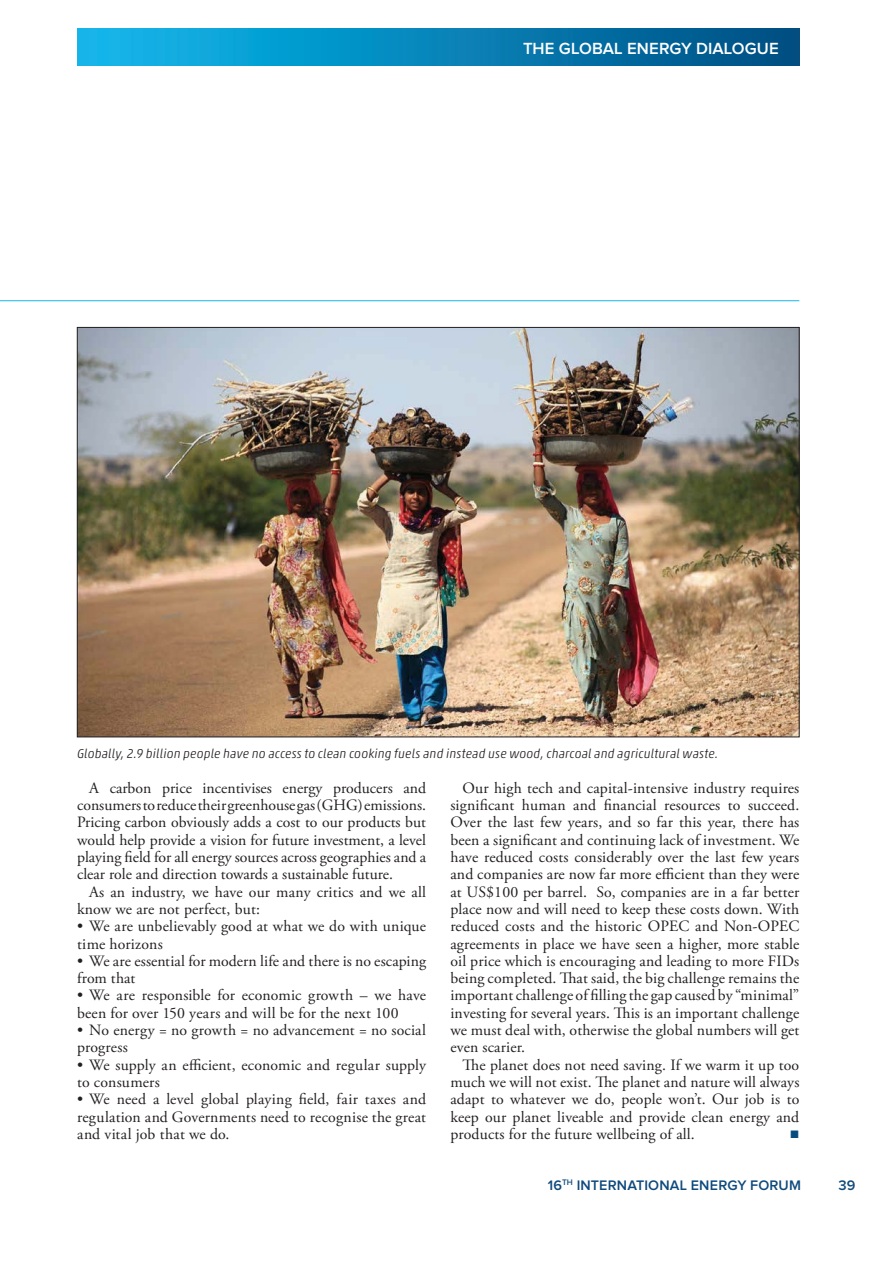
<style>
.page{position:relative;width:893px;height:1263px;background:#fff}
.page>*{position:absolute;margin:0;border:0;box-sizing:border-box;transform-origin:0 0}
.t1{font:600 16.8px "Proxima Nova";letter-spacing:.005em;color:#fff}
.t2{font:15.75px/17.2px "Adobe Garamond Pro";letter-spacing:.01em;color:#231f20}
.t3{font:600 14.25px "Proxima Nova";letter-spacing:.01em;color:#0f4a7d}
.t4{font:italic 300 12.9px "Akko Rounded Pro";letter-spacing:.005em;color:#231f20}
</style>
<div class="page">
<div style="left:77px;top:29px;width:722px;height:36px;background:linear-gradient(to right,#10bbf0,#004f83)"></div>
<hr style="left:0;top:300px;width:799px;height:1px;background:#17b4e9">
<img style="left:79px;top:329px;width:718px;height:406px">
<p class="t1" style="left:523px;top:38px;width:257px">THE GLOBAL ENERGY DIALOGUE</p>
<p class="t4" style="left:77px;top:749px;width:643px">Globally, 2.9 billion people have no access to clean cooking fuels and instead use wood, charcoal and agricultural waste.</p>
<p class="t2" style="left:77px;top:780px;width:350px;text-align:justify;text-indent:12px">A carbon price incentivises energy producers and consumers to reduce their greenhouse gas (GHG) emissions.<br>Pricing carbon obviously adds a cost to our products but would help provide a vision for future investment, a level playing field for all energy sources across geographies and a clear role and direction towards a sustainable future.</p>
<p class="t2" style="left:77px;top:884px;width:350px;text-indent:12px">As an industry, we have our many critics and we all know we are not perfect, but:</p>
<p class="t2" style="left:77px;top:919px;width:350px">• We are unbelievably good at what we do with unique time horizons</p>
<p class="t2" style="left:77px;top:953px;width:351px">• We are essential for modern life and there is no escaping from that</p>
<p class="t2" style="left:77px;top:988px;width:350px">• We are responsible for economic growth – we have been for over 150 years and will be for the next 100</p>
<p class="t2" style="left:77px;top:1023px;width:351px">• No energy = no growth = no advancement = no social progress</p>
<p class="t2" style="left:77px;top:1057px;width:350px">• We supply an efficient, economic and regular supply to consumers</p>
<p class="t2" style="left:77px;top:1092px;width:350px;text-align:justify">• We need a level global playing field, fair taxes and regulation and Governments need to recognise the great and vital job that we do.</p>
<p class="t2" style="left:450px;top:780px;width:350px;text-align:justify;text-indent:12px">Our high tech and capital-intensive industry requires significant human and financial resources to succeed.<br>Over the last few years, and so far this year, there has been a significant and continuing lack of investment. We have reduced costs considerably over the last few years and companies are now far more efficient than they were at US$100 per barrel. So, companies are in a far better place now and will need to keep these costs down. With reduced costs and the historic OPEC and Non-OPEC agreements in place we have seen a higher, more stable oil price which is encouraging and leading to more FIDs being completed. That said, the big challenge remains the important challenge of filling the gap caused by “minimal” investing for several years. This is an important challenge we must deal with, otherwise the global numbers will get even scarier.</p>
<p class="t2" style="left:450px;top:1057px;width:350px;text-align:justify;text-indent:12px">The planet does not need saving. If we warm it up too much we will not exist. The planet and nature will always adapt to whatever we do, people won’t. Our job is to keep our planet liveable and provide clean energy and products for the future wellbeing of all.</p>
<p class="t3" style="left:548px;top:1177px;width:255px">16<sup>TH</sup> INTERNATIONAL ENERGY FORUM</p>
<p class="t3" style="left:838px;top:1177px;width:18px">39</p>
</div>
